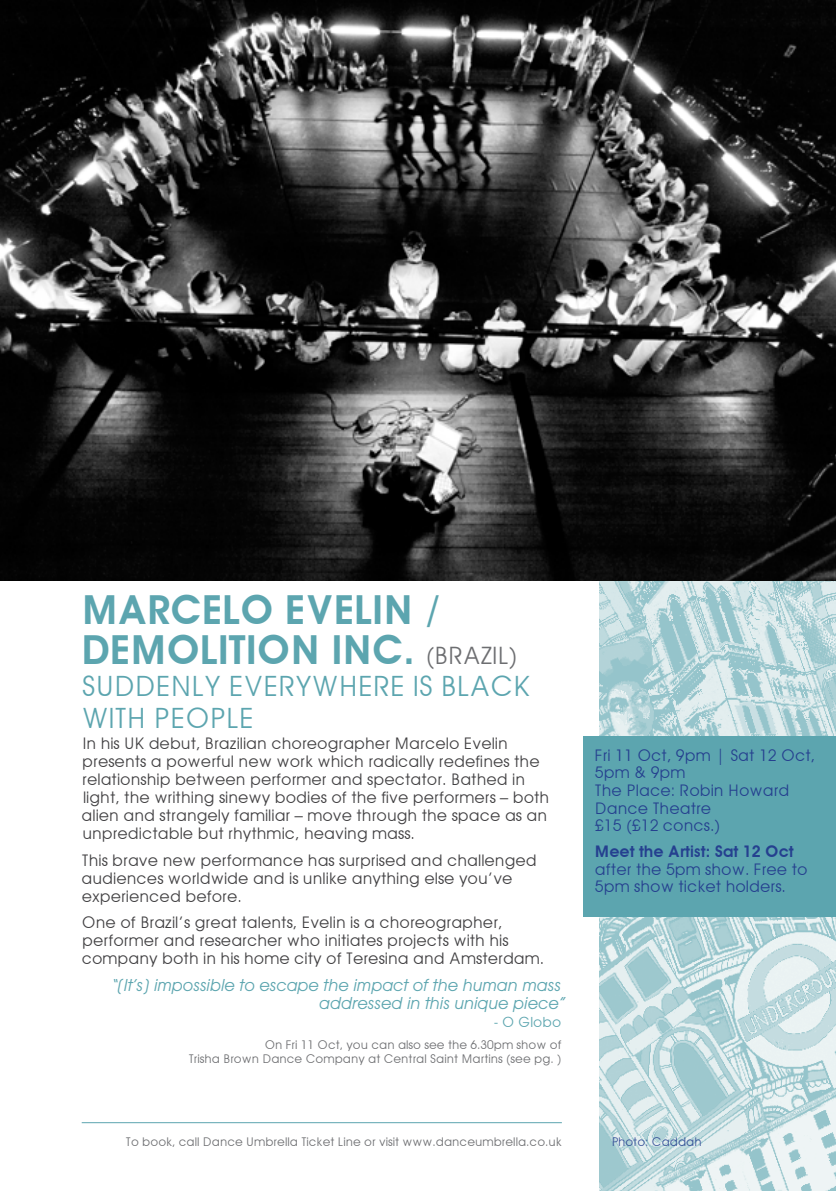
<style>
.page{position:relative;width:836px;height:1191px;background:#fff}
.page>*{position:absolute;margin:0;border:0;box-sizing:border-box;transform-origin:0 0}
.t1{font:600 40px "Avant Garde";color:#5ca5af}
.t2{font:28px "Avant Garde";color:#5ca5af}
.t3{font:24px "Avant Garde";color:#6d6e71}
.t4{font:italic 18px/18px "Avant Garde ITC";color:#5ca5af;text-align:right}
.t5{font:16px/18px "Avant Garde";color:#414042}
.t6{font:16px/17.6px "Avant Garde";color:#25408f}
.t7{font:600 16px "Avant Garde";color:#25408f}
.t8{font:14px "Avant Garde";color:#5ca5af}
.t9{font:12px/14px "Avant Garde";color:#6d6e71;text-align:right}
.t10{font:12px "Avant Garde";color:#25408f}
.s1{font-weight:600;font-size:40px;color:#5ca5af}
</style>
<div class="page">
<img style="left:599px;top:580px;width:237px;height:611px">
<hr style="left:82px;top:1122px;width:480px;height:1px;background:#5ca5af">
<div style="left:583px;top:735px;width:253px;height:181px;background:#5ca5af"></div>
<img style="left:0;top:0;width:836px;height:580px">
<h1 class="t1" style="left:82px;top:585px;width:63px">MARCELO</h1>
<h1 class="t1" style="left:285px;top:585px;width:68px">EVELIN</h1>
<h1 class="t1" style="left:424px;top:585px;width:20px">/</h1>
<h1 class="t1" style="left:82px;top:625px;width:25px">DEMOLITION</h1>
<h3 class="t3" style="left:331px;top:641px;width:188px"><span class="s1">INC.</span> (Brazil)</h3>
<h2 class="t2" style="left:82px;top:669px;width:33px">Suddenl</h2>
<h2 class="t2" style="left:204px;top:669px;width:57px">y Ever</h2>
<h2 class="t2" style="left:295px;top:669px;width:36px">ywhere</h2>
<h2 class="t2" style="left:413px;top:669px;width:63px">is Black</h2>
<h2 class="t2" style="left:82px;top:701px;width:16px">with</h2>
<h2 class="t2" style="left:154px;top:701px;width:34px">People</h2>
<p class="t5" style="left:82px;top:734px;width:469px">In his UK debut, Brazilian choreographer Marcelo Evelin presents a powerful new work which radically redefines the relationship between performer and spectator. Bathed in light, the writhing sinewy bodies of the five performers – both alien and strangely familiar – move through the space as an unpredictable but rhythmic, heaving mass.</p>
<p class="t5" style="left:82px;top:851px;width:457px">This brave new performance has surprised and challenged audiences worldwide and is unlike anything else you’ve experienced before.</p>
<p class="t5" style="left:82px;top:913px;width:464px">One of Brazil’s great talents, Evelin is a choreographer, performer and researcher who initiates projects with his company both in his home city of Teresina and Amsterdam.</p>
<p class="t4" style="left:112px;top:976px;width:455px">“[It’s] impossible to escape the impact of the human mass addressed in this unique piece”</p>
<p class="t8" style="left:494px;top:1013px;width:69px">- O Globo</p>
<p class="t9" style="left:189px;top:1038px;width:374px">On Fri 11 Oct, you can also see the 6.30pm show of<br>Trisha Brown Dance Company at Central Saint Martins (see pg. )</p>
<p class="t6" style="left:595px;top:746px;width:222px">Fri 11 Oct, 9pm | Sat 12 Oct,<br>5pm &amp; 9pm<br>The Place: Robin Howard<br>Dance Theatre<br>£15 (£12 concs.)</p>
<p class="t7" style="left:595px;top:842px;width:200px">MEET THE ARTIST: SAT 12 OCT</p>
<p class="t6" style="left:595px;top:860px;width:214px">after the 5pm show. Free to<br>5pm show ticket holders.</p>
<p class="t9" style="left:126px;top:1134px;width:437px">To book, call Dance Umbrella Ticket Line or visit www.danceumbrella.co.uk</p>
<p class="t10" style="left:611px;top:1134px;width:92px">Photo: Caddah</p>
</div>
